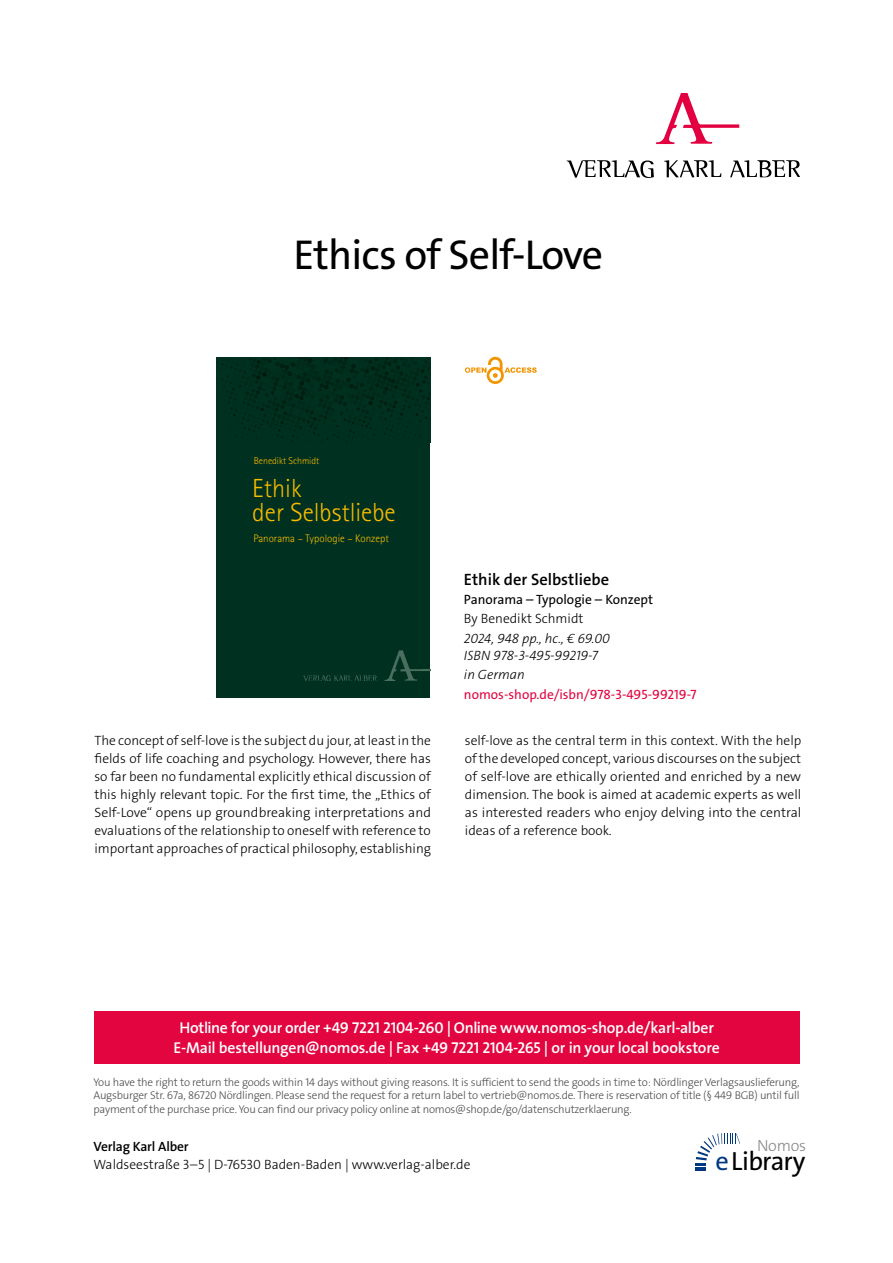
<style>
.page{position:relative;width:893px;height:1263px;background:#fff}
.page>*{position:absolute;margin:0;border:0;box-sizing:border-box;transform-origin:0 0}
.t1{font:42px "The Sans Os F";letter-spacing:-.02em;color:#000}
.t2{font:26.4px "The Sans Os F";letter-spacing:-.03em;color:#000}
.t3{font:300 26.1px/24px "Rotis Sans Serif Pro";color:#fabb00}
.t4{font:600 16.5px "The Sans Os F";color:#000}
.t5{font:300 16.2px "The Sans Os F";letter-spacing:-.02em;color:#87888a}
.t6{font:600 15.75px/21px "The Sans Os F";letter-spacing:-.015em;color:#fff;text-align:center}
.t7{font:300 13.5px/18px "The Sans Os F";color:#000;text-align:justify}
.t8{font:italic 300 13.5px/17.2px "The Sans Os F";color:#000}
.t9{font:13.5px "The Sans Os F";color:#e20540}
.t10{font:13.5px "The Sans Os F";color:#000}
.t11{font:600 13.5px "The Sans Os F";letter-spacing:-.01em;color:#000}
.t12{font:300 11.25px/13.5px "The Sans Os F";letter-spacing:-.02em;color:#4b4b4d;text-align:justify}
.t13{font:300 10.95px "Rotis Sans Serif Pro";color:#fabb00}
.t14{font:300 9.75px "Rotis Sans Serif Pro";color:#fabb00}
.s1{color:#003882}
</style>
<div class="page">
<div style="left:94px;top:1011px;width:705px;height:52px;background:#e20540"></div>
<svg style="left:695px;top:1133px;width:45px;height:38px"></svg>
<svg style="left:567px;top:160px;width:87px;height:18px"></svg>
<svg style="left:664px;top:160px;width:57px;height:17px"></svg>
<svg style="left:730px;top:160px;width:69px;height:17px"></svg>
<svg style="left:656px;top:94px;width:83px;height:50px"></svg>
<div style="left:217px;top:358px;width:213px;height:340px;background:#003120"></div>
<img style="left:304px;top:651px;width:119px;height:30px">
<img style="left:423px;top:669px;width:7px;height:2px">
<img style="left:219px;top:358px;width:211px;height:85px">
<svg style="left:465px;top:356px;width:72px;height:28px"></svg>
<h1 class="t1" style="left:294px;top:239px;width:311px">Ethics of Self-Love</h1>
<p class="t14" style="left:254px;top:455px;width:67px">Benedikt Schmidt</p>
<h3 class="t3" style="left:252px;top:476px;width:145px">Ethik<br>der Selbstliebe</h3>
<p class="t13" style="left:254px;top:532px;width:137px">Panorama – Typologie – Konzept</p>
<p class="t4" style="left:464px;top:568px;width:147px">Ethik der Selbstliebe</p>
<p class="t10" style="left:464px;top:594px;width:191px">Panorama – Typologie – Konzept</p>
<p class="t7" style="left:464px;top:610px;width:121px">By Benedikt Schmidt</p>
<p class="t8" style="left:464px;top:630px;width:147px">2024, 948 pp., hc., € 69.00<br>ISBN 978-3-495-99219-7</p>
<p class="t8" style="left:464px;top:666px;width:62px">in German</p>
<p class="t9" style="left:464px;top:689px;width:234px">nomos-shop.de/isbn/978-3-495-99219-7</p>
<p class="t7" style="left:94px;top:731px;width:338px">The concept of self-love is the subject du jour, at least in the fields of life coaching and psychology. However, there has so far been no fundamental explicitly ethical discussion of this highly relevant topic. For the first time, the „Ethics of Self-Love“ opens up groundbreaking interpretations and evaluations of the relationship to oneself with reference to important approaches of practical philosophy, establishing</p>
<p class="t7" style="left:465px;top:731px;width:338px">self-love as the central term in this context. With the help of the developed concept, various discourses on the subject of self-love are ethically oriented and enriched by a new dimension. The book is aimed at academic experts as well as interested readers who enjoy delving into the central ideas of a reference book.</p>
<p class="t6" style="left:174px;top:1017px;width:548px">Hotline for your order +49 7221 2104-260 | Online www.nomos-shop.de/karl-alber<br>E-Mail bestellungen@nomos.de | Fax +49 7221 2104-265 | or in your local bookstore</p>
<p class="t12" style="left:94px;top:1075px;width:707px">You have the right to return the goods within 14 days without giving reasons. It is sufficient to send the goods in time to: Nördlinger Verlagsauslieferung, Augsburger Str. 67a, 86720 Nördlingen. Please send the request for a return label to vertrieb@nomos.de. There is reservation of title (§ 449 BGB) until full payment of the purchase price. You can find our privacy policy online at nomos@shop.de/go/datenschutzerklaerung.</p>
<p class="t5" style="left:757px;top:1135px;width:51px">Nomos</p>
<p class="t11" style="left:94px;top:1138px;width:97px">Verlag Karl Alber</p>
<p class="t7" style="left:94px;top:1156px;width:378px">Waldseestraße 3–5 | D-76530 Baden-Baden | www.verlag-alber.de</p>
<h2 class="t2" style="left:715px;top:1151px;width:91px"><span class="s1">e</span>Library</h2>
</div>
